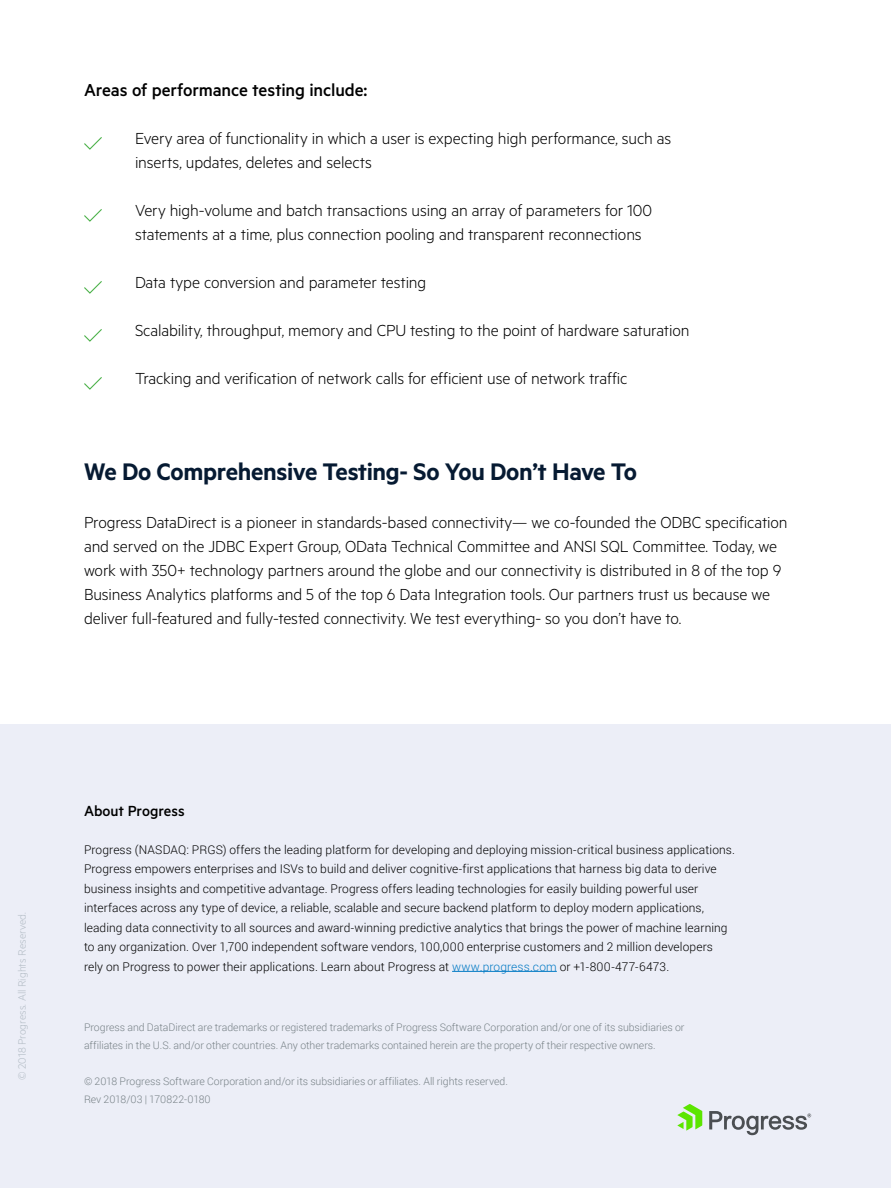
<style>
.page{position:relative;width:891px;height:1188px;background:#fff}
.page>*{position:absolute;margin:0;border:0;box-sizing:border-box;transform-origin:0 0}
.t1{font:600 27px "Metric";letter-spacing:-.015em;color:#061a32}
.t2{font:500 19.5px "Metric";letter-spacing:-.01em;color:#000}
.t3{font:300 18px/24px "Metric";letter-spacing:-.01em;color:#000}
.t4{font:500 16.5px "Metric";letter-spacing:-.005em;color:#000}
.t5{font:300 12px/19.5px "Roboto";letter-spacing:.01em;color:#000}
.t6{font:300 12px "Metric";color:#b4bdc6}
.t7{font:300 10.5px/18px "Roboto";color:#788287}
.s1{color:#037ac4}
</style>
<div class="page">
<div style="left:0;top:724px;width:891px;height:464px;background:#eceef7"></div>
<svg style="left:677px;top:1104px;width:25px;height:27px"></svg>
<svg style="left:709px;top:1111px;width:102px;height:24px"></svg>
<svg style="left:84px;top:137px;width:18px;height:13px"></svg>
<svg style="left:84px;top:209px;width:18px;height:13px"></svg>
<svg style="left:84px;top:281px;width:18px;height:13px"></svg>
<svg style="left:84px;top:329px;width:18px;height:13px"></svg>
<svg style="left:84px;top:377px;width:18px;height:13px"></svg>
<hr style="left:452px;top:971px;width:105px;height:1px;background:#037ac4">
<p class="t2" style="left:84px;top:79px;width:285px">Areas of performance testing include:</p>
<p class="t3" style="left:135px;top:126px;width:538px">Every area of functionality in which a user is expecting high performance, such as inserts, updates, deletes and selects</p>
<p class="t3" style="left:135px;top:198px;width:519px">Very high-volume and batch transactions using an array of parameters for 100 statements at a time, plus connection pooling and transparent reconnections</p>
<p class="t3" style="left:135px;top:270px;width:293px">Data type conversion and parameter testing</p>
<p class="t3" style="left:135px;top:318px;width:556px">Scalability, throughput, memory and CPU testing to the point of hardware saturation</p>
<p class="t3" style="left:135px;top:366px;width:494px">Tracking and verification of network calls for efficient use of network traffic</p>
<h1 class="t1" style="left:84px;top:456px;width:554px">We Do Comprehensive Testing- So You Don’t Have To</h1>
<p class="t3" style="left:84px;top:510px;width:705px">Progress DataDirect is a pioneer in standards-based connectivity— we co-founded the ODBC specification and served on the JDBC Expert Group, OData Technical Committee and ANSI SQL Committee. Today, we work with 350+ technology partners around the globe and our connectivity is distributed in 8 of the top 9<br>Business Analytics platforms and 5 of the top 6 Data Integration tools. Our partners trust us because we deliver full-featured and fully-tested connectivity. We test everything- so you don’t have to.</p>
<p class="t6" style="left:15px;top:1080px;width:169px;rotate:-90deg">© 2018 Progress. All Rights Reserved.</p>
<p class="t4" style="left:84px;top:801px;width:102px">About Progress</p>
<p class="t5" style="left:84px;top:839px;width:653px">Progress (NASDAQ: PRGS) offers the leading platform for developing and deploying mission-critical business applications.<br>Progress empowers enterprises and ISVs to build and deliver cognitive-first applications that harness big data to derive business insights and competitive advantage. Progress offers leading technologies for easily building powerful user interfaces across any type of device, a reliable, scalable and secure backend platform to deploy modern applications, leading data connectivity to all sources and award-winning predictive analytics that brings the power of machine learning to any organization. Over 1,700 independent software vendors, 100,000 enterprise customers and 2 million developers rely on Progress to power their applications. Learn about Progress at <span class="s1">www.progress.com</span> or +1-800-477-6473.</p>
<p class="t7" style="left:84px;top:1018px;width:602px">Progress and DataDirect are trademarks or registered trademarks of Progress Software Corporation and/or one of its subsidiaries or affiliates in the U.S. and/or other countries. Any other trademarks contained herein are the property of their respective owners.</p>
<p class="t7" style="left:84px;top:1072px;width:425px">© 2018 Progress Software Corporation and/or its subsidiaries or affiliates. All rights reserved.<br>Rev 2018/03 | 170822-0180</p>
</div>
